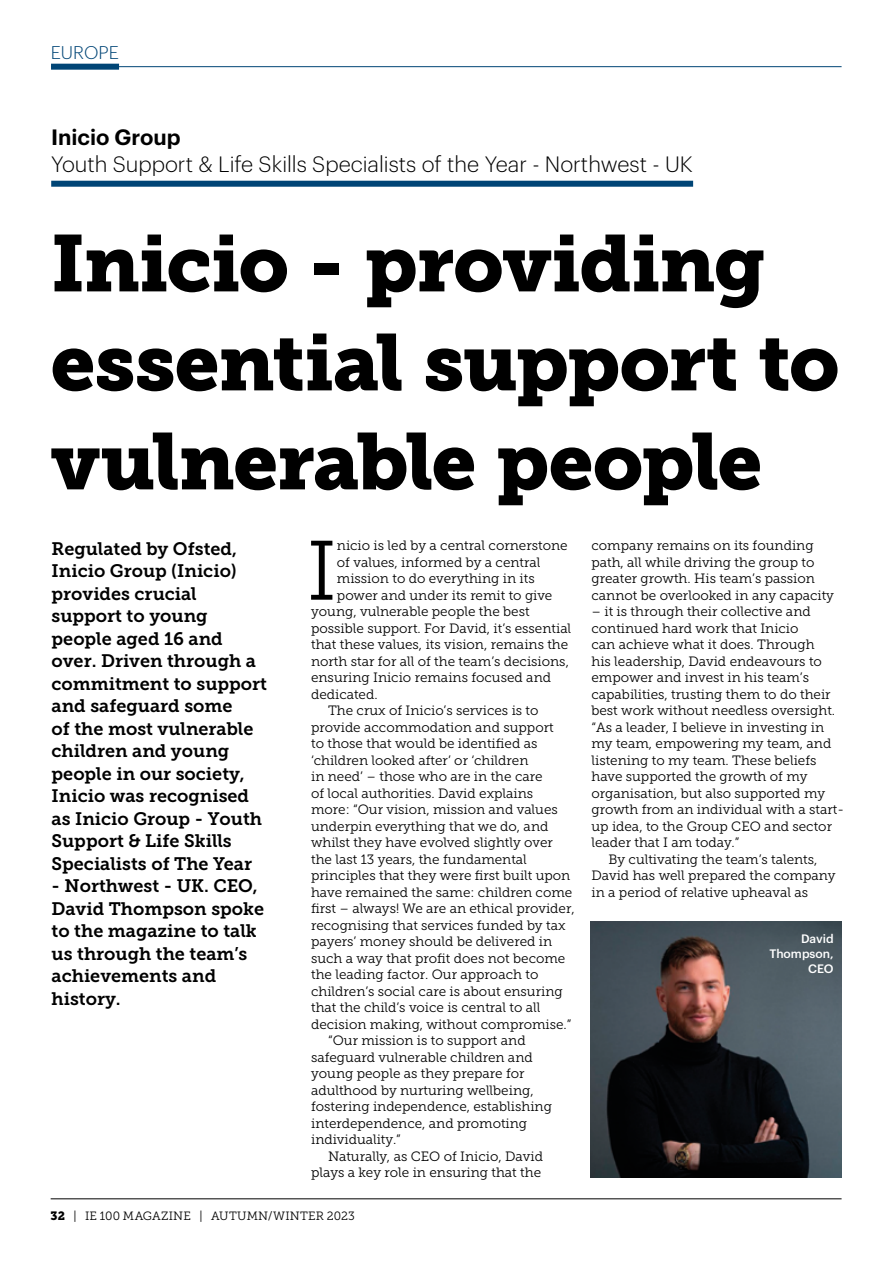
<style>
.page{position:relative;width:893px;height:1263px;background:#fff}
.page>*{position:absolute;margin:0;border:0;box-sizing:border-box;transform-origin:0 0}
.t1{font:83.85px "Museo Slab 300";color:#000}
.t2{font:79.5px/99px "Museo Slab 900";letter-spacing:-.02em;color:#000}
.t3{font:300 21.75px "Graphik";color:#000}
.t4{font:600 21.75px "Graphik";color:#000}
.t5{font:18px/22.5px "Museo Slab 700";color:#000}
.t6{font:300 18px "Graphik";letter-spacing:.005em;color:#004576}
.t7{font:13.5px/16.5px "Museo Slab 300";color:#000}
.t8{font:12px "Museo Slab 300";letter-spacing:.01em;color:#000}
.t9{font:500 12px/15px "Graphik";color:#fff;text-align:right}
.s1{font-family:"Museo Slab 900"}
</style>
<div class="page">
<div style="left:51px;top:64px;width:68px;height:6px;background:#004576"></div>
<hr style="left:51px;top:1198px;width:791px;height:1px;background:#000">
<hr style="left:51px;top:66px;width:791px;height:1px;background:#004576">
<div style="left:51px;top:181px;width:642px;height:6px;background:#004576"></div>
<img style="left:590px;top:922px;width:252px;height:256px">
<h3 class="t6" style="left:51px;top:39px;width:70px">EUROPE</h3>
<h3 class="t4" style="left:51px;top:121px;width:131px">Inicio Group</h3>
<h3 class="t3" style="left:51px;top:148px;width:643px">Youth Support &amp; Life Skills Specialists of the Year - Northwest - UK</h3>
<h2 class="t2" style="left:51px;top:215px;width:790px">Inicio - providing essential support to vulnerable people</h2>
<p class="t5" style="left:52px;top:537px;width:217px">Regulated by Ofsted,<br>Inicio Group (Inicio) provides crucial support to young people aged 16 and over. Driven through a commitment to support and safeguard some<br>of the most vulnerable children and young people in our society,<br>Inicio was recognised as Inicio Group - Youth<br>Support &amp; Life Skills<br>Specialists of The Year</p>
<h3 class="t5" style="left:52px;top:875px;width:214px">- Northwest - UK. CEO,<br>David Thompson spoke to the magazine to talk us through the team’s achievements and history.</h3>
<h1 class="t1" style="left:307px;top:525px;width:32px">I</h1>
<p class="t7" style="left:337px;top:537px;width:232px">nicio is led by a central cornerstone</p>
<p class="t7" style="left:337px;top:554px;width:205px">of values, informed by a central</p>
<p class="t7" style="left:337px;top:570px;width:199px">mission to do everything in its</p>
<p class="t7" style="left:337px;top:587px;width:217px">power and under its remit to give</p>
<p class="t7" style="left:311px;top:603px;width:220px">young, vulnerable people the best</p>
<p class="t7" style="left:311px;top:620px;width:262px">possible support. For David, it’s essential</p>
<p class="t7" style="left:311px;top:636px;width:259px">that these values, its vision, remains the</p>
<p class="t7" style="left:311px;top:653px;width:259px">north star for all of the team’s decisions,</p>
<p class="t7" style="left:311px;top:669px;width:241px">ensuring Inicio remains focused and</p>
<p class="t7" style="left:311px;top:686px;width:68px">dedicated.</p>
<p class="t7" style="left:328px;top:702px;width:212px">The crux of Inicio’s services is to</p>
<p class="t7" style="left:311px;top:719px;width:244px">provide accommodation and support</p>
<p class="t7" style="left:311px;top:735px;width:228px">to those that would be identified as</p>
<p class="t7" style="left:311px;top:752px;width:219px">‘children looked after’ or ‘children</p>
<p class="t7" style="left:311px;top:768px;width:233px">in need’ – those who are in the care</p>
<p class="t7" style="left:311px;top:785px;width:224px">of local authorities. David explains</p>
<p class="t7" style="left:311px;top:801px;width:248px">more: “Our vision, mission and values</p>
<p class="t7" style="left:311px;top:818px;width:239px">underpin everything that we do, and</p>
<p class="t7" style="left:311px;top:834px;width:243px">whilst they have evolved slightly over</p>
<p class="t7" style="left:311px;top:851px;width:217px">the last 13 years, the fundamental</p>
<p class="t7" style="left:311px;top:867px;width:261px">principles that they were first built upon</p>
<p class="t7" style="left:311px;top:884px;width:263px">have remained the same: children come</p>
<p class="t7" style="left:311px;top:900px;width:265px">first – always! We are an ethical provider,</p>
<p class="t7" style="left:311px;top:917px;width:256px">recognising that services funded by tax</p>
<p class="t7" style="left:311px;top:933px;width:243px">payers’ money should be delivered in</p>
<p class="t7" style="left:311px;top:950px;width:256px">such a way that profit does not become</p>
<p class="t7" style="left:311px;top:966px;width:229px">the leading factor. Our approach to</p>
<p class="t7" style="left:311px;top:983px;width:253px">children’s social care is about ensuring</p>
<p class="t7" style="left:311px;top:999px;width:231px">that the child’s voice is central to all</p>
<p class="t7" style="left:311px;top:1016px;width:262px">decision making, without compromise.”</p>
<p class="t7" style="left:328px;top:1032px;width:199px">“Our mission is to support and</p>
<p class="t7" style="left:311px;top:1049px;width:223px">safeguard vulnerable children and</p>
<p class="t7" style="left:311px;top:1065px;width:215px">young people as they prepare for</p>
<p class="t7" style="left:311px;top:1082px;width:224px">adulthood by nurturing wellbeing,</p>
<p class="t7" style="left:311px;top:1098px;width:242px">fostering independence, establishing</p>
<p class="t7" style="left:311px;top:1115px;width:218px">interdependence, and promoting</p>
<p class="t7" style="left:311px;top:1131px;width:91px">individuality.”</p>
<p class="t7" style="left:328px;top:1148px;width:216px">Naturally, as CEO of Inicio, David</p>
<p class="t7" style="left:311px;top:1164px;width:231px">plays a key role in ensuring that the</p>
<p class="t8" style="left:51px;top:1209px;width:306px"><span class="s1">32</span> | IE 100 MAGAZINE | AUTUMN/WINTER 2023</p>
<p class="t7" style="left:591px;top:537px;width:244px">company remains on its founding path, all while driving the group to greater growth. His team’s passion cannot be overlooked in any capacity</p>
<p class="t7" style="left:591px;top:603px;width:221px">– it is through their collective and</p>
<p class="t7" style="left:591px;top:620px;width:209px">continued hard work that Inicio</p>
<p class="t7" style="left:591px;top:636px;width:225px">can achieve what it does. Through</p>
<p class="t7" style="left:591px;top:653px;width:232px">his leadership, David endeavours to</p>
<p class="t7" style="left:591px;top:669px;width:219px">empower and invest in his team’s</p>
<p class="t7" style="left:591px;top:686px;width:241px">capabilities, trusting them to do their</p>
<p class="t7" style="left:591px;top:702px;width:245px">best work without needless oversight.</p>
<p class="t7" style="left:591px;top:719px;width:234px">“As a leader, I believe in investing in</p>
<p class="t7" style="left:591px;top:735px;width:241px">my team, empowering my team, and</p>
<p class="t7" style="left:591px;top:752px;width:227px">listening to my team. These beliefs</p>
<p class="t7" style="left:591px;top:768px;width:218px">have supported the growth of my</p>
<p class="t7" style="left:591px;top:785px;width:235px">organisation, but also supported my</p>
<p class="t7" style="left:591px;top:801px;width:254px">growth from an individual with a start-</p>
<p class="t7" style="left:591px;top:818px;width:242px">up idea, to the Group CEO and sector</p>
<p class="t7" style="left:591px;top:834px;width:149px">leader that I am today.”</p>
<p class="t7" style="left:608px;top:851px;width:210px">By cultivating the team’s talents,</p>
<p class="t7" style="left:591px;top:867px;width:246px">David has well prepared the company</p>
<p class="t7" style="left:591px;top:884px;width:218px">in a period of relative upheaval as</p>
<p class="t9" style="left:769px;top:930px;width:66px">David<br>Thompson,<br>CEO</p>
</div>
